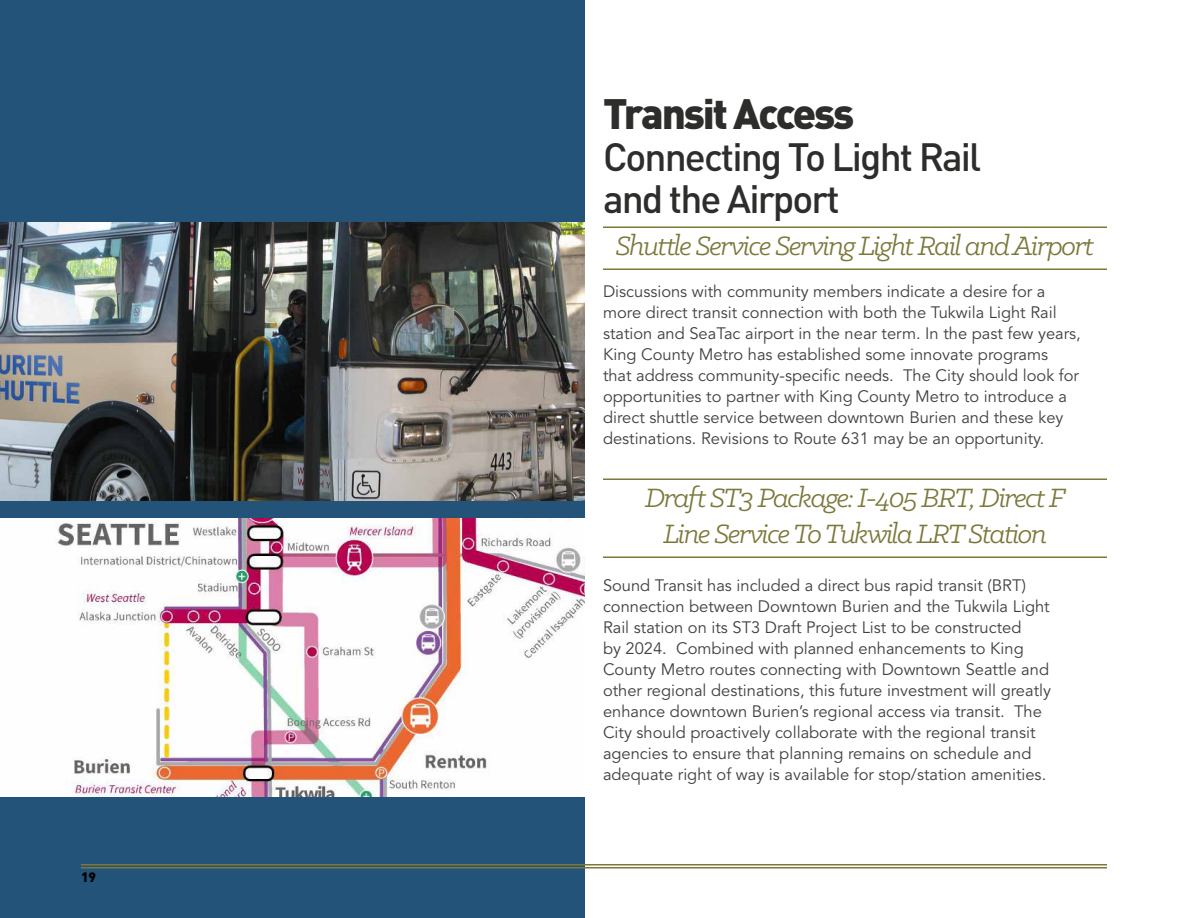
<style>
.page{position:relative;width:1188px;height:918px;background:#fff}
.page>*{position:absolute;margin:0;border:0;box-sizing:border-box;transform-origin:0 0}
.t1{font:900 42px "DIN Pro";letter-spacing:-.05em;color:#2d2d2c}
.t2{font:500 39px/42px "DIN Pro";letter-spacing:-.05em;color:#2d2d2c}
.t3{font:italic 30px/36px "Klinic Slab";letter-spacing:-.05em;color:#7b783a;text-align:center}
.t4{font:16.5px/21px "Avenir LT Std";color:#42403f}
.t5{font:900 13.5px "DIN Pro";color:#000}
</style>
<div class="page">
<div style="left:0;top:0;width:585px;height:918px;background:#24537a"></div>
<hr style="left:603px;top:226px;width:504px;height:2px;background:#7b783a">
<hr style="left:603px;top:268px;width:504px;height:2px;background:#7b783a">
<hr style="left:603px;top:478px;width:504px;height:2px;background:#7b783a">
<hr style="left:603px;top:556px;width:504px;height:2px;background:#7b783a">
<img style="left:0;top:223px;width:585px;height:278px">
<img style="left:0;top:518px;width:585px;height:279px">
<hr style="left:81px;top:867px;width:1026px;height:1px;background:#7b783a">
<hr style="left:81px;top:864px;width:1026px;height:2px;background:#7b783a">
<p class="t5" style="left:81px;top:868px;width:17px">19</p>
<h1 class="t1" style="left:603px;top:85px;width:253px">Transit Access</h1>
<h2 class="t2" style="left:603px;top:134px;width:380px">Connecting To Light Rail and the Airport</h2>
<h3 class="t3" style="left:616px;top:227px;width:480px">Shuttle Service Serving Light Rail and Airport</h3>
<p class="t4" style="left:603px;top:281px;width:479px">Discussions with community members indicate a desire for a more direct transit connection with both the Tukwila Light Rail station and SeaTac airport in the near term. In the past few years, King County Metro has established some innovate programs that address community-specific needs. The City should look for opportunities to partner with King County Metro to introduce a direct shuttle service between downtown Burien and these key destinations. Revisions to Route 631 may be an opportunity.</p>
<h3 class="t3" style="left:645px;top:479px;width:422px">Draft ST3 Package: I-405 BRT, Direct F<br>Line Service To Tukwila LRT Station</h3>
<p class="t4" style="left:603px;top:575px;width:450px">Sound Transit has included a direct bus rapid transit (BRT) connection between Downtown Burien and the Tukwila Light Rail station on its ST3 Draft Project List to be constructed<br>by 2024. Combined with planned enhancements to King County Metro routes connecting with Downtown Seattle and other regional destinations, this future investment will greatly enhance downtown Burien’s regional access via transit. The City should proactively collaborate with the regional transit agencies to ensure that planning remains on schedule and adequate right of way is available for stop/station amenities.</p>
</div>
